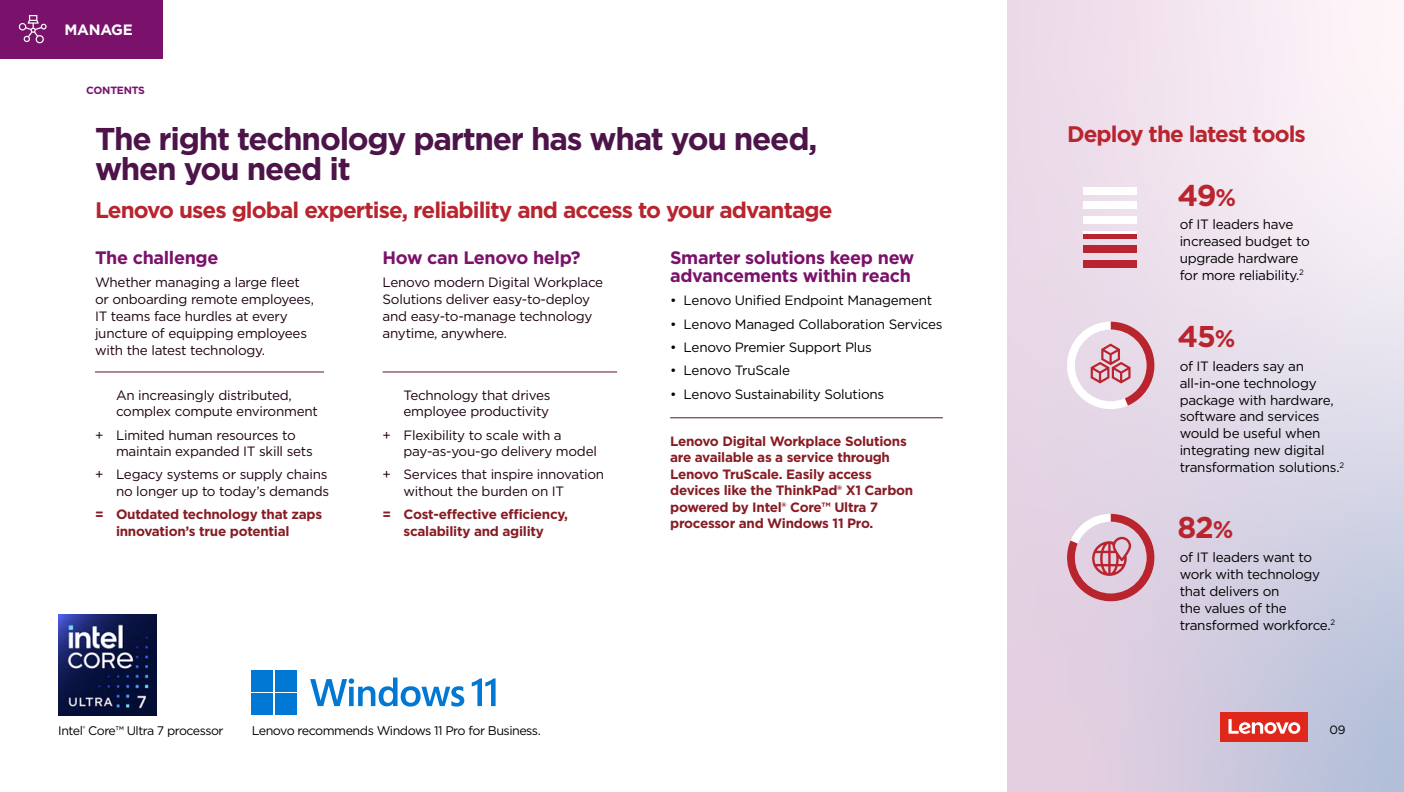
<style>
.page{position:relative;width:1404px;height:792px;background:#fff}
.page>*{position:absolute;margin:0;border:0;box-sizing:border-box;transform-origin:0 0}
.t1{font:700 31.5px/30px "Gotham";letter-spacing:-.04em;color:#4d144a}
.t2{font:700 30px "Gotham";color:#b8252e}
.t3{font:700 22.5px "Gotham";letter-spacing:-.04em;color:#b8252e}
.t4{font:700 18px/18px "Gotham";letter-spacing:-.02em;color:#7a126b}
.t5{font:700 15px "Gotham";letter-spacing:-.02em;color:#fff}
.t6{font:13.5px/16.8px "Gotham";letter-spacing:-.02em;color:#1e0013}
.t7{font:13.5px/16.8px "Gotham";letter-spacing:-.02em;color:#000}
.t8{font:700 13.5px/16.5px "Gotham";letter-spacing:-.02em;color:#871c23}
.t9{font:12.6px "Gotham";letter-spacing:-.04em;color:#000}
.t10{font:12.45px "Gotham";letter-spacing:-.04em;color:#000}
.t11{font:12px "Gotham";color:#000}
.t12{font:700 10.5px "Gotham";letter-spacing:-.02em;color:#7a126b}
.s1{font-size:24px}
</style>
<div class="page">
<img style="left:1008px;top:0;width:396px;height:792px">
<div style="left:0;top:0;width:163px;height:58px;background:#7a126b"></div>
<svg style="left:19px;top:15px;width:28px;height:29px"></svg>
<hr style="left:95px;top:371px;width:229px;height:1px;background:#64131e">
<hr style="left:383px;top:371px;width:234px;height:1px;background:#64131e">
<hr style="left:670px;top:417px;width:273px;height:1px;background:#64131e">
<svg style="left:1067px;top:322px;width:87px;height:87px;background:#e1bdc9"></svg>
<svg style="left:1067px;top:514px;width:87px;height:87px;background:#d5a1af"></svg>
<div style="left:1083px;top:187px;width:53px;height:7px;background:#fff"></div>
<div style="left:1083px;top:201px;width:53px;height:8px;background:#fff"></div>
<div style="left:1083px;top:231px;width:53px;height:7px;background:#fff"></div>
<div style="left:1083px;top:216px;width:53px;height:8px;background:#fff"></div>
<hr style="left:1083px;top:234px;width:53px;height:4px;background:#b8252e">
<div style="left:1083px;top:245px;width:53px;height:8px;background:#b8252e"></div>
<div style="left:1083px;top:260px;width:53px;height:7px;background:#b8252e"></div>
<div style="left:1220px;top:712px;width:88px;height:29px;background:#df271c"></div>
<svg style="left:1229px;top:719px;width:71px;height:15px"></svg>
<img style="left:58px;top:615px;width:98px;height:100px">
<div style="left:252px;top:670px;width:21px;height:21px;background:#0078d4"></div>
<div style="left:275px;top:670px;width:22px;height:21px;background:#0078d4"></div>
<div style="left:252px;top:693px;width:21px;height:22px;background:#0078d4"></div>
<div style="left:275px;top:693px;width:22px;height:22px;background:#0078d4"></div>
<svg style="left:310px;top:677px;width:154px;height:29px"></svg>
<svg style="left:472px;top:678px;width:24px;height:28px"></svg>
<p class="t5" style="left:65px;top:20px;width:70px">MANAGE</p>
<p class="t12" style="left:86px;top:83px;width:60px">CONTENTS</p>
<h1 class="t1" style="left:95px;top:123px;width:724px">The right technology partner has what you need, when you need it</h1>
<h3 class="t3" style="left:95px;top:195px;width:739px">Lenovo uses global expertise, reliability and access to your advantage</h3>
<h3 class="t4" style="left:95px;top:248px;width:125px">The challenge</h3>
<p class="t6" style="left:95px;top:274px;width:220px">Whether managing a large fleet or onboarding remote employees,<br>IT teams face hurdles at every juncture of equipping employees with the latest technology.</p>
<h3 class="t4" style="left:383px;top:248px;width:200px">How can Lenovo help?</h3>
<p class="t6" style="left:383px;top:274px;width:222px">Lenovo modern Digital Workplace<br>Solutions deliver easy-to-deploy and easy-to-manage technology anytime, anywhere.</p>
<h3 class="t4" style="left:670px;top:248px;width:246px">Smarter solutions keep new advancements within reach</h3>
<p class="t7" style="left:670px;top:292px;width:264px">• Lenovo Unified Endpoint Management</p>
<p class="t7" style="left:670px;top:315px;width:274px">• Lenovo Managed Collaboration Services</p>
<p class="t7" style="left:670px;top:338px;width:203px">• Lenovo Premier Support Plus</p>
<p class="t7" style="left:670px;top:362px;width:121px">• Lenovo TruScale</p>
<p class="t6" style="left:116px;top:386px;width:177px">An increasingly distributed,</p>
<p class="t7" style="left:670px;top:385px;width:216px">• Lenovo Sustainability Solutions</p>
<p class="t6" style="left:95px;top:400px;width:224px;line-height:23.2px;text-indent:21px">complex compute environment + Limited human resources to</p>
<p class="t6" style="left:95px;top:439px;width:234px;line-height:23.2px;text-align:center">maintain expanded IT skill sets<br>+ Legacy systems or supply chains</p>
<p class="t6" style="left:116px;top:482px;width:215px">no longer up to today’s demands</p>
<p class="t8" style="left:116px;top:506px;width:208px;text-indent:-21px">= Outdated technology that zaps innovation’s true potential</p>
<p class="t6" style="left:404px;top:386px;width:148px">Technology that drives employee productivity</p>
<p class="t6" style="left:404px;top:426px;width:195px;text-indent:-21px">+ Flexibility to scale with a pay-as-you-go delivery model</p>
<p class="t6" style="left:404px;top:466px;width:202px;text-indent:-21px">+ Services that inspire innovation without the burden on IT</p>
<p class="t8" style="left:383px;top:506px;width:187px;text-align:center">= Cost-effective efficiency, scalability and agility</p>
<p class="t8" style="left:670px;top:432px;width:245px">Lenovo Digital Workplace Solutions are available as a service through Lenovo TruScale. Easily access devices like the ThinkPad® X1 Carbon powered by Intel® Core™ Ultra 7 processor and Windows 11 Pro.</p>
<h3 class="t3" style="left:1067px;top:120px;width:240px">Deploy the latest tools</h3>
<h2 class="t2" style="left:1178px;top:175px;width:60px">49<span class="s1">%</span></h2>
<p class="t7" style="left:1180px;top:216px;width:132px">of IT leaders have increased budget to upgrade hardware for more reliability.<sup>2</sup></p>
<h2 class="t2" style="left:1178px;top:317px;width:59px">45<span class="s1">%</span></h2>
<p class="t7" style="left:1180px;top:357px;width:166px">of IT leaders say an all-in-one technology package with hardware, software and services would be useful when integrating new digital transformation solutions.<sup>2</sup></p>
<h2 class="t2" style="left:1178px;top:508px;width:57px">82<span class="s1">%</span></h2>
<p class="t7" style="left:1180px;top:548px;width:157px">of IT leaders want to work with technology that delivers on<br>the values of the transformed workforce.<sup>2</sup></p>
<p class="t10" style="left:58px;top:722px;width:167px">Intel<sup>®</sup> Core™ Ultra 7 processor</p>
<p class="t9" style="left:252px;top:722px;width:291px">Lenovo recommends Windows 11 Pro for Business.</p>
<p class="t11" style="left:1329px;top:721px;width:18px">09</p>
</div>
